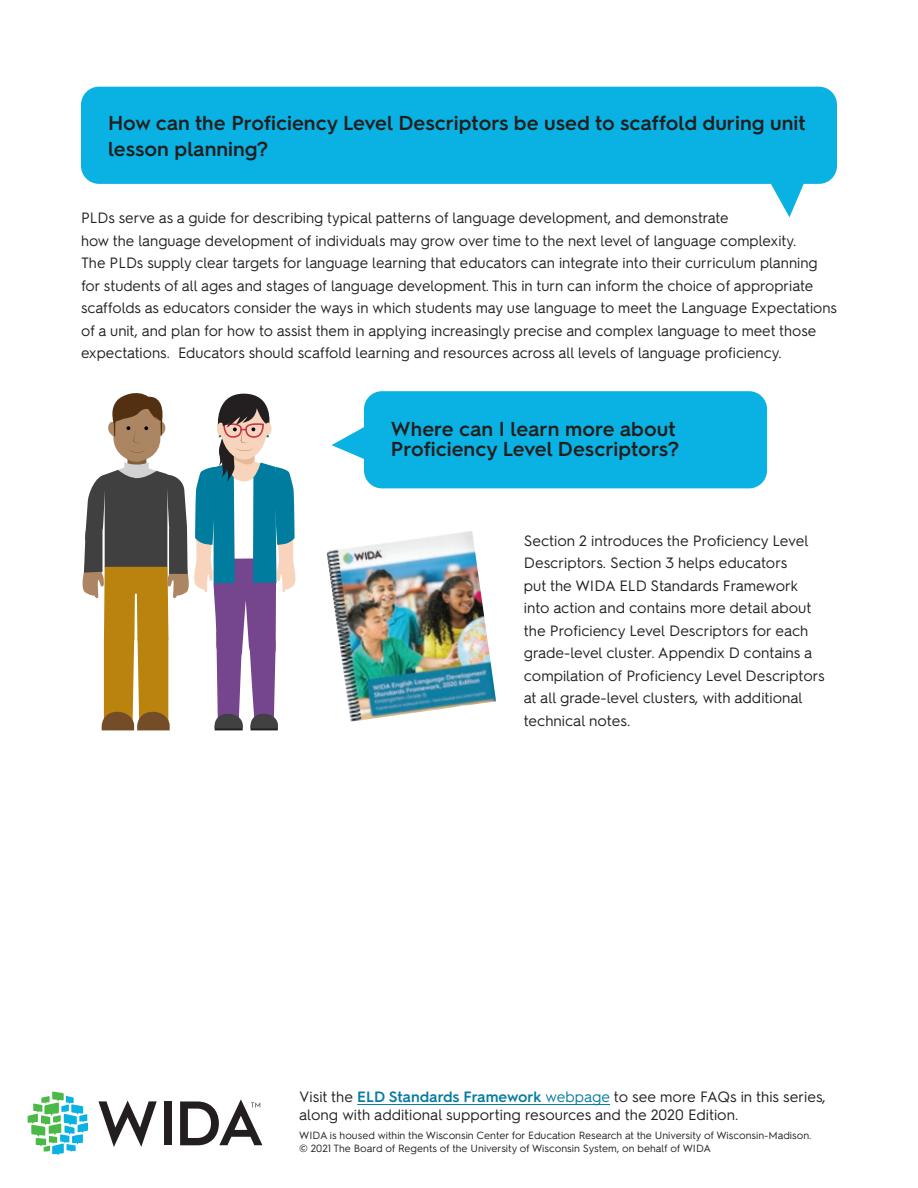
<style>
.page{position:relative;width:918px;height:1188px;background:#fff}
.page>*{position:absolute;margin:0;border:0;box-sizing:border-box;transform-origin:0 0}
.t1{font:600 20.25px/25.5px "Hurme Geometric Sans 2";color:#231f20}
.Body_text{font:15px/22.5px "Hurme Geometric Sans 2";color:#231f20}
.Copyright_line{font:15px/18px "Hurme Geometric Sans 2";color:#231f20}
.Copyright_line-2{font:10.5px/12.6px "Hurme Geometric Sans 2";color:#231f20}
.s1{font-weight:600;color:#067ca0}
.s2{color:#067ca0}
</style>
<div class="page">
<svg style="left:28px;top:1091px;width:60px;height:65px"></svg>
<svg style="left:98px;top:1101px;width:59px;height:46px"></svg>
<div style="left:164px;top:1101px;width:7px;height:44px;background:#231f20"></div>
<svg style="left:180px;top:1099px;width:82px;height:46px"></svg>
<svg style="left:771px;top:184px;width:33px;height:33px"></svg>
<div style="left:81px;top:87px;width:756px;height:97px;background:#09b2e2;border-radius:18px"></div>
<svg style="left:332px;top:424px;width:32px;height:38px"></svg>
<div style="left:364px;top:391px;width:403px;height:97px;background:#09b2e2;border-radius:18px"></div>
<img style="left:326px;top:531px;width:170px;height:191px">
<svg style="left:82px;top:393px;width:214px;height:337px"></svg>
<hr style="left:357px;top:1104px;width:253px;height:1px;background:#067ca0">
<h2 class="t1" style="left:108px;top:109px;width:699px">How can the Proficiency Level Descriptors be used to scaffold during unit lesson planning?</h2>
<p class="Body_text" style="left:81px;top:206px;width:758px">PLDs serve as a guide for describing typical patterns of language development, and demonstrate<br>how the language development of individuals may grow over time to the next level of language complexity.<br>The PLDs supply clear targets for language learning that educators can integrate into their curriculum planning for students of all ages and stages of language development. This in turn can inform the choice of appropriate scaffolds as educators consider the ways in which students may use language to meet the Language Expectations of a unit, and plan for how to assist them in applying increasingly precise and complex language to meet those expectations. Educators should scaffold learning and resources across all levels of language proficiency.</p>
<h2 class="t1" style="left:391px;top:417px;width:290px;line-height:20.2px">Where can I learn more about<br>Proficiency Level Descriptors?</h2>
<p class="Body_text" style="left:524px;top:528px;width:303px">Section 2 introduces the Proficiency Level Descriptors. Section 3 helps educators<br>put the WIDA ELD Standards Framework into action and contains more detail about the Proficiency Level Descriptors for each grade-level cluster. Appendix D contains a compilation of Proficiency Level Descriptors at all grade-level clusters, with additional technical notes.</p>
<p class="Copyright_line" style="left:299px;top:1086px;width:528px">Visit the <span class="s1">ELD Standards Framework</span> <span class="s2">webpage</span> to see more FAQs in this series, along with additional supporting resources and the 2020 Edition.</p>
<p class="Copyright_line-2" style="left:299px;top:1128px;width:514px">WIDA is housed within the Wisconsin Center for Education Research at the University of Wisconsin-Madison. © 2021 The Board of Regents of the University of Wisconsin System, on behalf of WIDA</p>
</div>
